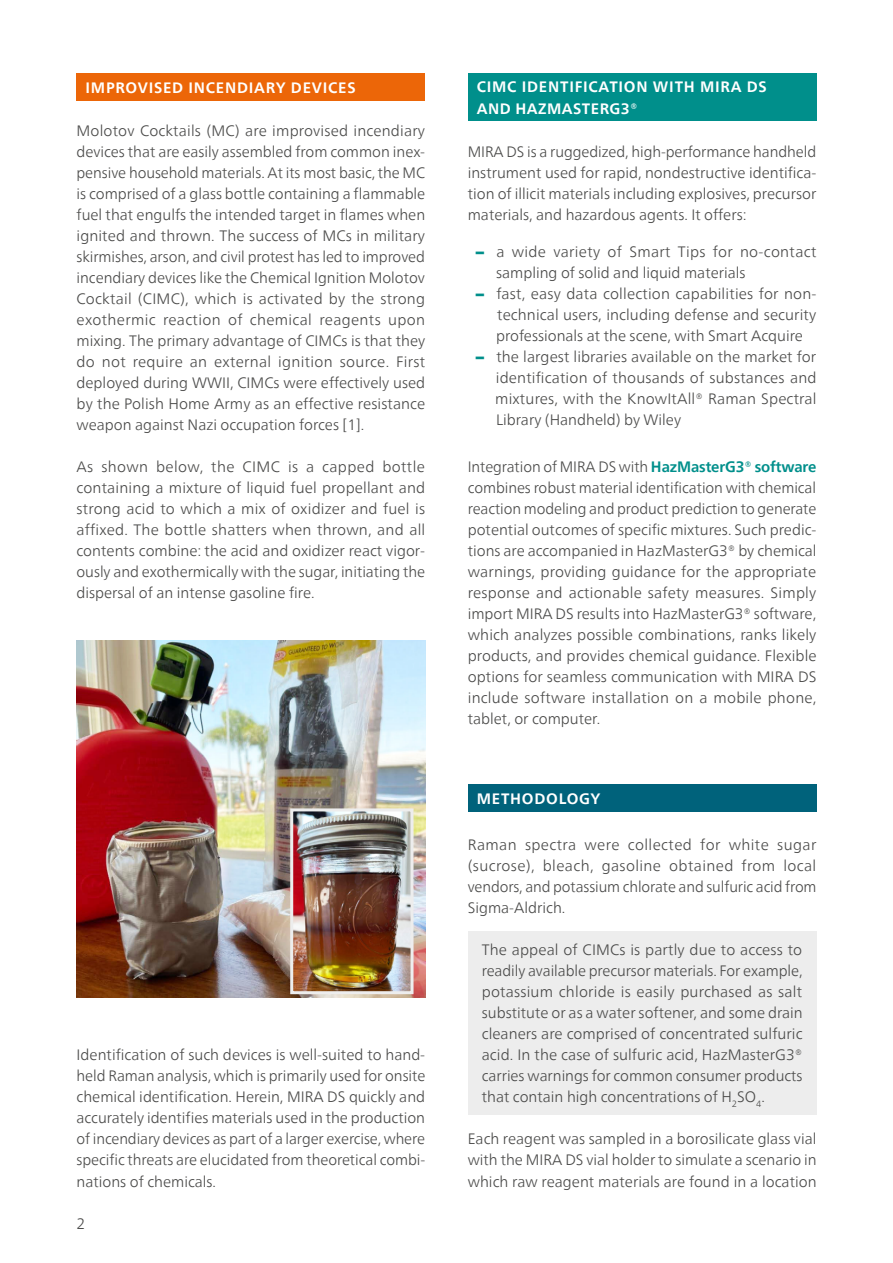
<style>
.page{position:relative;width:893px;height:1263px;background:#fff}
.page>*{position:absolute;margin:0;border:0;box-sizing:border-box;transform-origin:0 0}
.t1{font:300 15px/21px "Neue Frutiger World";color:#4a4a49;text-align:justify}
.t2{font:700 15px/21.8px "Neue Frutiger World";letter-spacing:.05em;color:#fff}
.t3{font:300 15px "Neue Frutiger World";letter-spacing:.02em;color:#4a4a49}
.s1{font-family:"Neue Frutiger World Xtra Blk";font-weight:400;color:#008f8b}
.s2{font-weight:700;color:#008f8b}
</style>
<div class="page">
<img style="left:77px;top:640px;width:348px;height:357px">
<img style="left:294px;top:812px;width:116px;height:178px">
<div style="left:290px;top:808px;width:124px;height:186px;border:3px solid #ededed"></div>
<div style="left:468px;top:931px;width:348px;height:184px;background:#ededed"></div>
<div style="left:77px;top:73px;width:348px;height:27px;background:#ec6608"></div>
<div style="left:468px;top:784px;width:348px;height:27px;background:#00627b"></div>
<div style="left:468px;top:73px;width:348px;height:26px;background:#008f8b"></div>
<div style="left:468px;top:95px;width:348px;height:26px;background:#008f8b"></div>
<p class="t2" style="left:86px;top:76px;width:272px">IMPROVISED INCENDIARY DEVICES</p>
<p class="t1" style="left:77px;top:121px;width:350px">Molotov Cocktails (MC) are improvised incendiary devices that are easily assembled from common inex&shy;pensive household materials. At its most basic, the MC is comprised of a glass bottle containing a flammable fuel that engulfs the intended target in flames when ignited and thrown. The success of MCs in military skirmishes, arson, and civil protest has led to improved incendiary devices like the Chemical Ignition Molotov Cocktail (CIMC), which is activated by the strong exothermic reaction of chemical reagents upon mixing. The primary advantage of CIMCs is that they do not require an external ignition source. First deployed during WWII, CIMCs were effectively used by the Polish Home Army as an effective resistance weapon against Nazi occupation forces [1].</p>
<p class="t1" style="left:77px;top:457px;width:350px">As shown below, the CIMC is a capped bottle containing a mixture of liquid fuel propellant and strong acid to which a mix of oxidizer and fuel is affixed. The bottle shatters when thrown, and all contents combine: the acid and oxidizer react vigor&shy;ously and exothermically with the sugar, initiating the dispersal of an intense gasoline fire.</p>
<p class="t1" style="left:77px;top:1045px;width:350px">Identification of such devices is well-suited to hand&shy;held Raman analysis, which is primarily used for onsite chemical identification. Herein, MIRA DS quickly and accurately identifies materials used in the production of incendiary devices as part of a larger exercise, where specific threats are elucidated from theoretical combi&shy;nations of chemicals.</p>
<p class="t1" style="left:77px;top:1213px;width:10px">2</p>
<p class="t2" style="left:477px;top:75px;width:292px">CIMC IDENTIFICATION WITH MIRA DS<br>AND HAZMASTERG3®</p>
<p class="t1" style="left:468px;top:142px;width:350px">MIRA DS is a ruggedized, high-performance handheld instrument used for rapid, nondestructive identifica&shy;tion of illicit materials including explosives, precursor materials, and hazardous agents. It offers:</p>
<p class="t3" style="left:475px;top:240px;width:343px"><span class="s1">−</span> a wide variety of Smart Tips for no-contact</p>
<p class="t1" style="left:496px;top:262px;width:251px">sampling of solid and liquid materials</p>
<p class="t1" style="left:475px;top:283px;width:343px"><span class="s1">−</span> fast, easy data collection capabilities for non-</p>
<p class="t1" style="left:497px;top:304px;width:321px">technical users, including defense and security</p>
<p class="t1" style="left:496px;top:325px;width:308px">professionals at the scene, with Smart Acquire</p>
<p class="t1" style="left:475px;top:346px;width:343px"><span class="s1">−</span> the largest libraries available on the market for</p>
<p class="t1" style="left:496px;top:367px;width:322px">identification of thousands of substances and</p>
<p class="t1" style="left:495px;top:388px;width:323px">mixtures, with the KnowItAll® Raman Spectral</p>
<p class="t1" style="left:496px;top:409px;width:187px">Library (Handheld) by Wiley</p>
<p class="t1" style="left:468px;top:457px;width:350px">Integration of MIRA DS with <span class="s2">HazMasterG3® software </span>combines robust material identification with chemical reaction modeling and product prediction to generate potential outcomes of specific mixtures. Such predic&shy;tions are accompanied in HazMasterG3® by chemical warnings, providing guidance for the appropriate response and actionable safety measures. Simply import MIRA DS results into HazMasterG3® software, which analyzes possible combinations, ranks likely products, and provides chemical guidance. Flexible options for seamless communication with MIRA DS include software installation on a mobile phone, tablet, or computer.</p>
<p class="t2" style="left:477px;top:787px;width:125px">METHODOLOGY</p>
<p class="t1" style="left:468px;top:835px;width:350px">Raman spectra were collected for white sugar (sucrose), bleach, gasoline obtained from local vendors, and potassium chlorate and sulfuric acid from Sigma-Aldrich.</p>
<p class="t1" style="left:482px;top:940px;width:322px">The appeal of CIMCs is partly due to access to readily available precursor materials. For example, potassium chloride is easily purchased as salt substitute or as a water softener, and some drain cleaners are comprised of concentrated sulfuric acid. In the case of sulfuric acid, HazMasterG3® carries warnings for common consumer products that contain high concentrations of H<sub>2</sub>SO<sub>4</sub>.</p>
<p class="t1" style="left:468px;top:1129px;width:350px">Each reagent was sampled in a borosilicate glass vial with the MIRA DS vial holder to simulate a scenario in which raw reagent materials are found in a location</p>
</div>
